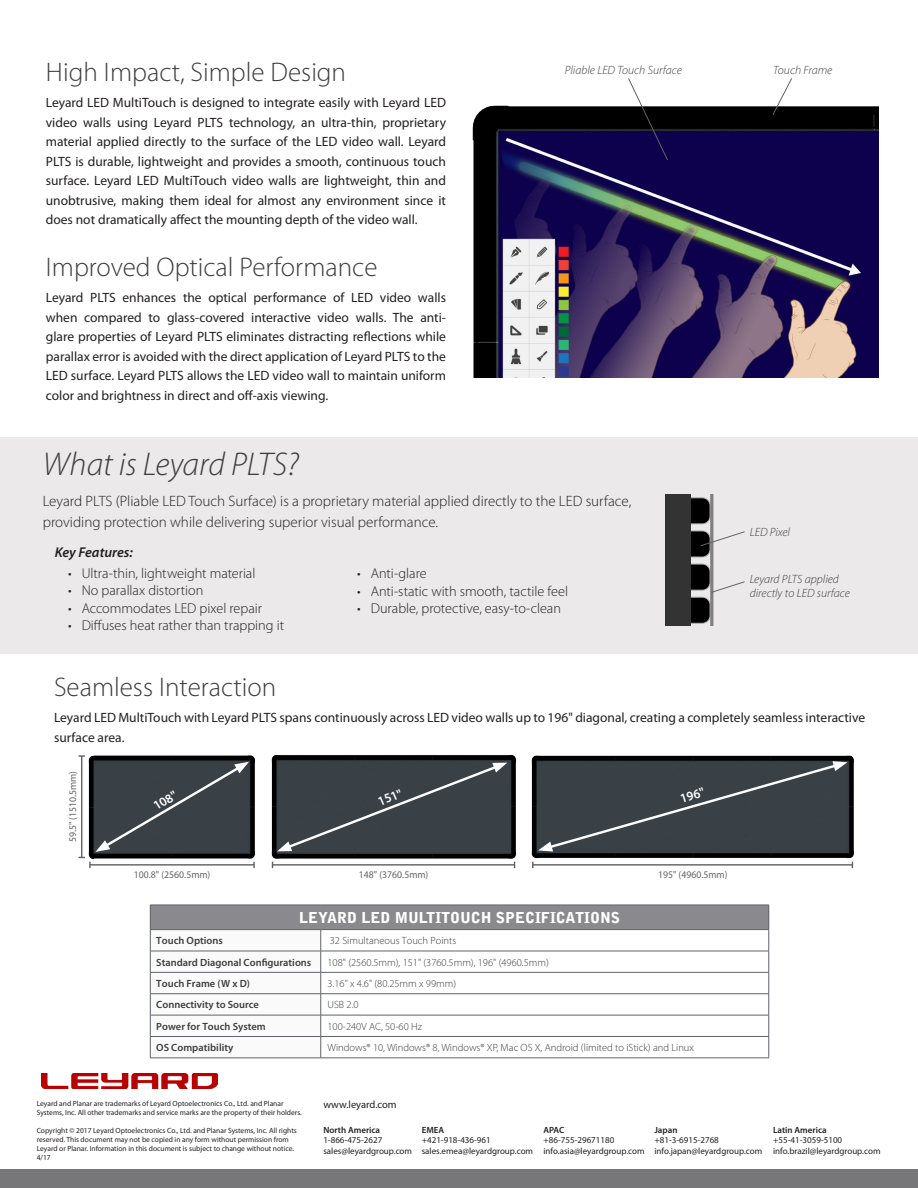
<style>
.page{position:relative;width:918px;height:1188px;background:#fff}
.page>*{position:absolute;margin:0;border:0;box-sizing:border-box;transform-origin:0 0}
.Title_2_-_unbold{font:italic 300 33px "Myriad Pro";color:#3e3e3f}
.Title_2_-_unbold-2{font:300 27px "Myriad Pro";color:#3e3e3f}
.Body_2{font:300 15px/21px "Myriad Pro";color:#231f20}
.Header_-_Main{font:900 15px "Bell Gothic Std";color:#fff}
.t1{font:300 14.25px "Myriad Pro";color:#231f20}
.Body_2-2{font:italic 600 14.25px "Myriad Pro";color:#231f20}
.Body_1_-_justified{font:13.5px/19.5px "Myriad Pro";color:#231f20;text-align:justify}
.t2{font:600 13.2px "Myriad Pro";color:#fff;scale:.96 1}
.t3{font:600 13.05px "Myriad Pro";color:#fff}
.t4{font:italic 300 12px/14.4px "Myriad Pro";color:#3e3e3f}
.Body{font:300 10.5px "Myriad Pro";color:#3e3e3f}
.Category{font:600 10.5px "Myriad Pro";color:#3e3e3f}
.t5{font:10.5px "Myriad Pro";color:#231f20}
.t6{font:10.2px "Myriad Pro";color:#636366;scale:.96 1}
.t7{font:9px/10.8px "Myriad Pro";color:#231f20}
.t8{font:600 9px "Myriad Pro";color:#231f20}
.t9{font:7.5px/9px "Myriad Pro";color:#231f20}
</style>
<div class="page">
<div style="left:0;top:1170px;width:918px;height:18px;background:#77777a"></div>
<img style="left:41px;top:1074px;width:176px;height:14px">
<div style="left:150px;top:905px;width:619px;height:25px;background:#8a8a8e"></div>
<svg style="left:322px;top:930px;width:447px;height:128px"></svg>
<hr style="left:321px;top:972px;width:448px;height:1px;background:#5f6369">
<hr style="left:321px;top:1015px;width:448px;height:1px;background:#5f6369">
<hr style="left:321px;top:1036px;width:448px;height:1px;background:#5f6369">
<hr style="left:321px;top:905px;width:448px;height:1px;background:#5f6369">
<hr style="left:321px;top:929px;width:448px;height:1px;background:#5f6369">
<hr style="left:321px;top:951px;width:448px;height:1px;background:#5f6369">
<svg style="left:769px;top:905px;width:1px;height:153px"></svg>
<hr style="left:321px;top:993px;width:448px;height:1px;background:#5f6369">
<svg style="left:150px;top:905px;width:172px;height:153px"></svg>
<hr style="left:150px;top:1058px;width:171px;height:1px;background:#5f6369">
<hr style="left:321px;top:1058px;width:448px;height:1px;background:#5f6369">
<img style="left:271px;top:754px;width:245px;height:105px">
<div style="left:277px;top:763px;width:230px;height:88px;background:#394046"></div>
<img style="left:531px;top:755px;width:323px;height:107px">
<div style="left:538px;top:761px;width:309px;height:91px;background:#394046"></div>
<svg style="left:78px;top:755px;width:177px;height:113px"></svg>
<hr style="left:273px;top:864px;width:242px;height:2px;background:#636366">
<hr style="left:533px;top:864px;width:319px;height:2px;background:#636366">
<img style="left:472px;top:105px;width:407px;height:273px">
<svg style="left:628px;top:78px;width:41px;height:83px"></svg>
<svg style="left:772px;top:78px;width:21px;height:38px"></svg>
<div style="left:0;top:437px;width:918px;height:217px;background:#ece9ea"></div>
<div style="left:679px;top:597px;width:31px;height:26px;background:#000;border-radius:8px"></div>
<div style="left:679px;top:597px;width:31px;height:26px;border:1px solid #b3b3b3;border-radius:8px"></div>
<div style="left:679px;top:564px;width:31px;height:26px;background:#000;border-radius:8px"></div>
<div style="left:679px;top:564px;width:31px;height:26px;border:1px solid #b3b3b3;border-radius:8px"></div>
<div style="left:679px;top:531px;width:31px;height:26px;background:#000;border-radius:8px"></div>
<div style="left:679px;top:531px;width:31px;height:26px;border:1px solid #b3b3b3;border-radius:8px"></div>
<div style="left:679px;top:498px;width:31px;height:26px;background:#000;border-radius:8px"></div>
<div style="left:679px;top:498px;width:31px;height:26px;border:1px solid #b3b3b3;border-radius:8px"></div>
<div style="left:665px;top:494px;width:26px;height:132px;background:#333"></div>
<svg style="left:700px;top:494px;width:45px;height:132px"></svg>
<p class="Title_2_-_unbold-2" style="left:46px;top:57px;width:302px">High Impact, Simple Design</p>
<p class="Body_1_-_justified" style="left:46px;top:93px;width:402px">Leyard LED MultiTouch is designed to integrate easily with Leyard LED video walls using Leyard PLTS technology, an ultra-thin, proprietary material applied directly to the surface of the LED video wall. Leyard PLTS is durable, lightweight and provides a smooth, continuous touch surface. Leyard LED MultiTouch video walls are lightweight, thin and unobtrusive, making them ideal for almost any environment since it does not dramatically affect the mounting depth of the video wall.</p>
<p class="Title_2_-_unbold-2" style="left:46px;top:252px;width:333px">Improved Optical Performance</p>
<p class="Body_1_-_justified" style="left:46px;top:288px;width:402px">Leyard PLTS enhances the optical performance of LED video walls when compared to glass-covered interactive video walls. The anti&shy;glare properties of Leyard PLTS eliminates distracting reflections while parallax error is avoided with the direct application of Leyard PLTS to the LED surface. Leyard PLTS allows the LED video wall to maintain uniform color and brightness in direct and off-axis viewing.</p>
<p class="t4" style="left:565px;top:63px;width:119px">Pliable LED Touch Surface</p>
<p class="t4" style="left:773px;top:63px;width:61px">Touch Frame</p>
<p class="Title_2_-_unbold" style="left:43px;top:444px;width:258px">What is Leyard PLTS?</p>
<p class="Body_2" style="left:43px;top:490px;width:590px">Leyard PLTS (Pliable LED Touch Surface) is a proprietary material applied directly to the LED surface, providing protection while delivering superior visual performance.</p>
<p class="Body_2-2" style="left:55px;top:543px;width:80px">Key Features:</p>
<p class="t1" style="left:68px;top:565px;width:189px">• Ultra-thin, lightweight material</p>
<p class="t1" style="left:68px;top:583px;width:137px">• No parallax distortion</p>
<p class="t1" style="left:68px;top:600px;width:195px">• Accommodates LED pixel repair</p>
<p class="t1" style="left:68px;top:618px;width:217px">• Diffuses heat rather than trapping it</p>
<p class="t1" style="left:357px;top:566px;width:71px">• Anti-glare</p>
<p class="t1" style="left:357px;top:583px;width:212px">• Anti-static with smooth, tactile feel</p>
<p class="t1" style="left:357px;top:601px;width:205px">• Durable, protective, easy-to-clean</p>
<p class="t4" style="left:750px;top:524px;width:42px">LED Pixel</p>
<p class="t4" style="left:750px;top:571px;width:102px">Leyard PLTS applied directly to LED surface</p>
<p class="Title_2_-_unbold-2" style="left:54px;top:672px;width:224px">Seamless Interaction</p>
<p class="Body_1_-_justified" style="left:54px;top:708px;width:813px">Leyard LED MultiTouch with Leyard PLTS spans continuously across LED video walls up to 196" diagonal, creating a completely seamless interactive surface area.</p>
<p class="t6" style="left:66px;top:842px;width:76px;rotate:-90deg">59.5" (1510.5mm)</p>
<p class="t3" style="left:150px;top:799px;width:27px;rotate:-30deg">108"</p>
<p class="t3" style="left:376px;top:794px;width:27px;rotate:-21deg">151"</p>
<p class="t2" style="left:678px;top:791px;width:28px;rotate:-16deg">196"</p>
<p class="t6" style="left:134px;top:868px;width:81px">100.8" (2560.5mm)</p>
<p class="t6" style="left:359px;top:868px;width:74px">148" (3760.5mm)</p>
<p class="t6" style="left:658px;top:868px;width:74px">195" (4960.5mm)</p>
<p class="Header_-_Main" style="left:299px;top:909px;width:323px">LEYARD LED MULTITOUCH SPECIFICATIONS</p>
<p class="Category" style="left:156px;top:934px;width:68px">Touch Options</p>
<p class="Body" style="left:330px;top:935px;width:128px">32 Simultaneous Touch Points</p>
<p class="Category" style="left:156px;top:955px;width:157px">Standard Diagonal Configurations</p>
<p class="Body" style="left:328px;top:956px;width:223px">108" (2560.5mm), 151" (3760.5mm), 196" (4960.5mm)</p>
<p class="Category" style="left:156px;top:977px;width:95px">Touch Frame (W x D)</p>
<p class="Body" style="left:328px;top:978px;width:130px">3.16" x 4.6" (80.25mm x 99mm)</p>
<p class="Category" style="left:156px;top:998px;width:104px">Connectivity to Source</p>
<p class="Body" style="left:328px;top:999px;width:33px">USB 2.0</p>
<p class="Category" style="left:156px;top:1020px;width:111px">Power for Touch System</p>
<p class="Body" style="left:328px;top:1020px;width:96px">100-240V AC, 50-60 Hz</p>
<p class="Category" style="left:156px;top:1041px;width:79px">OS Compatibility</p>
<p class="Body" style="left:328px;top:1042px;width:368px">Windows® 10, Windows® 8, Windows® XP, Mac OS X, Android (limited to iStick) and Linux</p>
<p class="t9" style="left:37px;top:1099px;width:267px">Leyard and Planar are trademarks of Leyard Optoelectronics Co., Ltd. and Planar<br>Systems, Inc. All other trademarks and service marks are the property of their holders.</p>
<p class="t9" style="left:37px;top:1126px;width:262px">Copyright © 2017 Leyard Optoelectronics Co., Ltd. and Planar Systems, Inc. All rights reserved. This document may not be copied in any form without permission from Leyard or Planar. Information in this document is subject to change without notice.<br>4/17</p>
<p class="t8" style="left:422px;top:1124px;width:24px">EMEA</p>
<p class="t5" style="left:323px;top:1098px;width:75px">www.leyard.com</p>
<p class="t8" style="left:323px;top:1124px;width:58px">North America</p>
<p class="t7" style="left:323px;top:1135px;width:90px">1-866-475-2627 sales@leyardgroup.com</p>
<p class="t7" style="left:422px;top:1135px;width:113px">+421-918-436-961 sales.emea@leyardgroup.com</p>
<p class="t8" style="left:543px;top:1124px;width:22px">APAC</p>
<p class="t7" style="left:543px;top:1135px;width:103px">+86-755-29671180 info.asia@leyardgroup.com</p>
<p class="t8" style="left:654px;top:1124px;width:25px">Japan</p>
<p class="t7" style="left:654px;top:1135px;width:109px">+81-3-6915-2768 info.japan@leyardgroup.com</p>
<p class="t8" style="left:773px;top:1124px;width:55px">Latin America</p>
<p class="t7" style="left:773px;top:1135px;width:109px">+55-41-3059-5100 info.brazil@leyardgroup.com</p>
</div>
